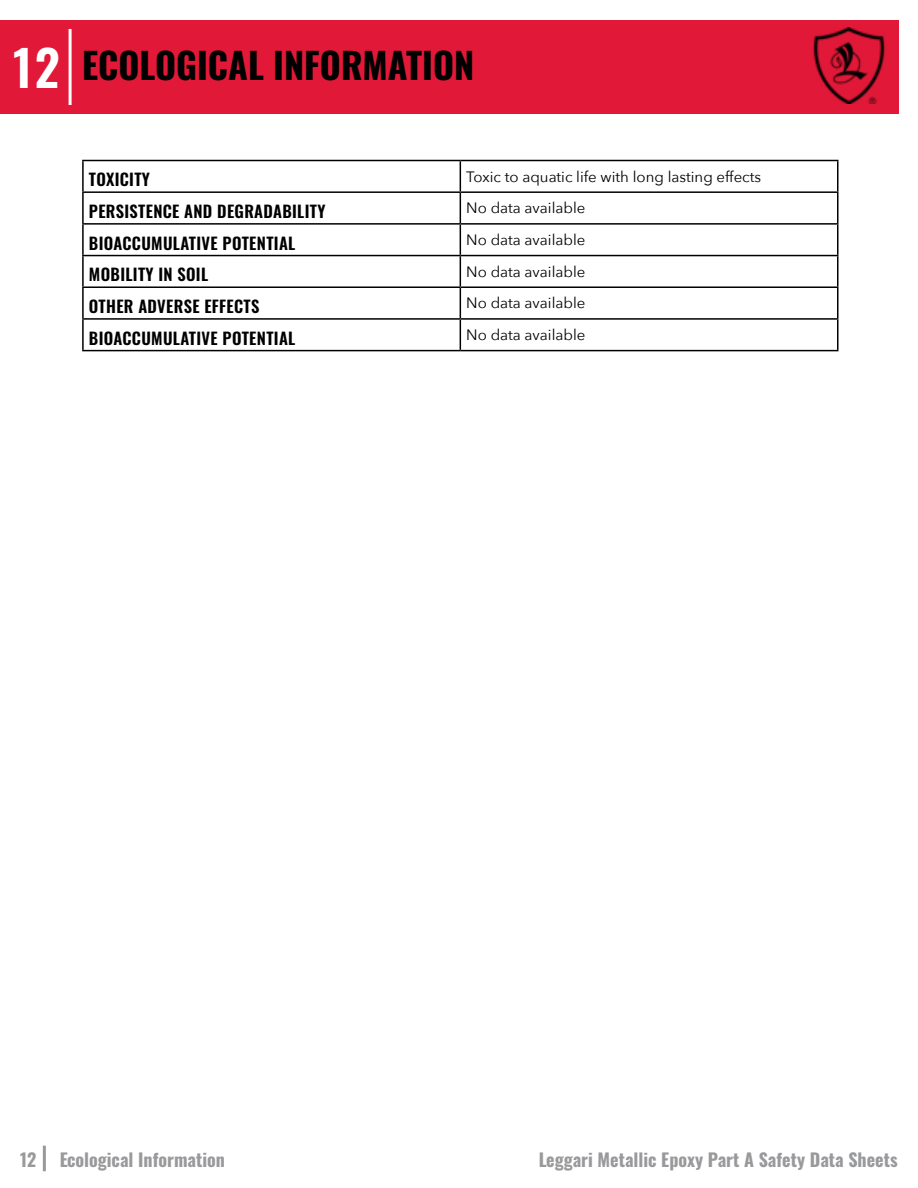
<style>
.page{position:relative;width:918px;height:1188px;background:#fff}
.page>*{position:absolute;margin:0;border:0;box-sizing:border-box;transform-origin:0 0}
.section_numbers{font:600 49.5px "Oswald";color:#fff}
.section_headings{font:700 36px "Oswald";color:#000}
.t1{font:700 18px "Oswald";color:#6d6e71}
.smaller_sub_header_b{font:600 16.5px "Oswald";letter-spacing:.02em;color:#000}
.big_body_sections{font:15px "Avenir Next";color:#000}
</style>
<div class="page">
<div style="left:43px;top:1146px;width:3px;height:25px;background:#6d6e71;border:2px solid #6d6e71"></div>
<div style="left:0;top:20px;width:899px;height:94px;background:#e11837"></div>
<div style="left:69px;top:29px;width:3px;height:76px;border:2px solid #fff"></div>
<img style="left:813px;top:28px;width:72px;height:76px">
<hr style="left:82px;top:160px;width:378px;height:1px;background:#000">
<hr style="left:82px;top:161px;width:2px;height:30px;background:#000">
<hr style="left:460px;top:160px;width:379px;height:1px;background:#000">
<hr style="left:460px;top:161px;width:1px;height:30px;background:#000">
<hr style="left:837px;top:161px;width:1px;height:30px;background:#000">
<hr style="left:82px;top:191px;width:378px;height:2px;background:#000">
<hr style="left:82px;top:193px;width:2px;height:30px;background:#000">
<hr style="left:460px;top:191px;width:379px;height:2px;background:#000">
<hr style="left:460px;top:193px;width:1px;height:30px;background:#000">
<hr style="left:837px;top:193px;width:1px;height:30px;background:#000">
<hr style="left:82px;top:223px;width:378px;height:2px;background:#000">
<hr style="left:82px;top:225px;width:2px;height:30px;background:#000">
<hr style="left:460px;top:223px;width:379px;height:2px;background:#000">
<hr style="left:460px;top:225px;width:1px;height:30px;background:#000">
<hr style="left:837px;top:225px;width:1px;height:30px;background:#000">
<hr style="left:82px;top:255px;width:378px;height:1px;background:#000">
<hr style="left:82px;top:256px;width:2px;height:30px;background:#000">
<hr style="left:460px;top:255px;width:379px;height:1px;background:#000">
<hr style="left:460px;top:256px;width:1px;height:30px;background:#000">
<hr style="left:837px;top:256px;width:1px;height:30px;background:#000">
<hr style="left:82px;top:286px;width:378px;height:2px;background:#000">
<hr style="left:82px;top:288px;width:2px;height:30px;background:#000">
<hr style="left:460px;top:286px;width:379px;height:2px;background:#000">
<hr style="left:460px;top:288px;width:1px;height:30px;background:#000">
<hr style="left:837px;top:288px;width:1px;height:30px;background:#000">
<hr style="left:82px;top:318px;width:378px;height:2px;background:#000">
<hr style="left:82px;top:320px;width:2px;height:30px;background:#000">
<hr style="left:460px;top:318px;width:379px;height:2px;background:#000">
<hr style="left:460px;top:320px;width:1px;height:30px;background:#000">
<hr style="left:837px;top:320px;width:1px;height:30px;background:#000">
<hr style="left:82px;top:350px;width:378px;height:1px;background:#000">
<hr style="left:460px;top:350px;width:379px;height:1px;background:#000">
<p class="section_numbers" style="left:13px;top:42px;width:48px">12</p>
<p class="section_headings" style="left:82px;top:46px;width:394px">ECOLOGICAL INFORMATION</p>
<p class="smaller_sub_header_b" style="left:89px;top:171px;width:63px">TOXICITY</p>
<p class="big_body_sections" style="left:466px;top:164px;width:296px">Toxic to aquatic life with long lasting effects</p>
<p class="smaller_sub_header_b" style="left:89px;top:203px;width:238px">PERSISTENCE AND DEGRADABILITY</p>
<p class="big_body_sections" style="left:466px;top:195px;width:121px">No data available</p>
<p class="smaller_sub_header_b" style="left:89px;top:234px;width:208px">BIOACCUMULATIVE POTENTIAL</p>
<p class="big_body_sections" style="left:466px;top:227px;width:121px">No data available</p>
<p class="smaller_sub_header_b" style="left:89px;top:266px;width:121px">MOBILITY IN SOIL</p>
<p class="big_body_sections" style="left:466px;top:259px;width:121px">No data available</p>
<p class="smaller_sub_header_b" style="left:89px;top:298px;width:172px">OTHER ADVERSE EFFECTS</p>
<p class="big_body_sections" style="left:466px;top:290px;width:121px">No data available</p>
<p class="smaller_sub_header_b" style="left:89px;top:329px;width:208px">BIOACCUMULATIVE POTENTIAL</p>
<p class="big_body_sections" style="left:466px;top:322px;width:121px">No data available</p>
<p class="t1" style="left:20px;top:1150px;width:18px">12</p>
<p class="t1" style="left:538px;top:1150px;width:361px">Leggari Metallic Epoxy Part A Safety Data Sheets</p>
<p class="t1" style="left:59px;top:1150px;width:168px">Ecological Information</p>
</div>
